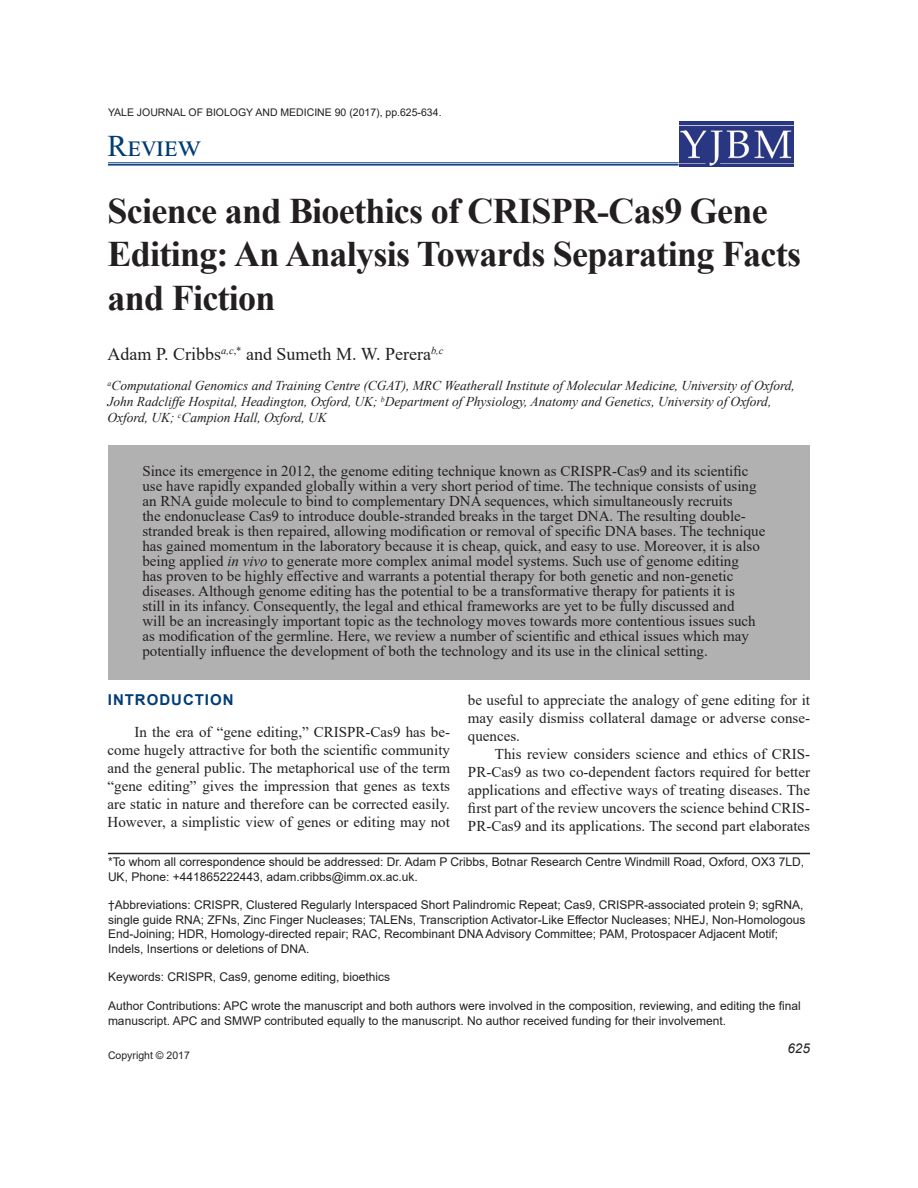
<style>
.page{position:relative;width:918px;height:1188px;background:#fff}
.page>*{position:absolute;margin:0;border:0;box-sizing:border-box;transform-origin:0 0}
.t1{font:700 36px/43.2px "Times New Roman";letter-spacing:-.02em;color:#231f20}
.t2{font:30px "Times New Roman";color:#013c76}
.t3{font:18px "Times New Roman";color:#231f20}
.t4{font:15px/15px "Times New Roman";color:#231f20;text-align:justify}
.t5{font:700 15px "Arial";letter-spacing:.065em;color:#003d76}
.t6{font:italic 13.5px/16.2px "Times New Roman";letter-spacing:-.005em;color:#231f20}
.t7{font:italic 13.5px "Arial";color:#231f20}
.t8{font:12px/14.4px "Arial";color:#231f20}
.t9{font:10.5px "Arial";color:#231f20}
.s1{font-style:italic}
</style>
<div class="page">
<img style="left:679px;top:121px;width:114px;height:45px">
<hr style="left:108px;top:163px;width:571px;height:1px;background:#013c76">
<hr style="left:108px;top:164px;width:571px;height:2px;background:#013c76">
<div style="left:108px;top:446px;width:702px;height:234px;background:#b2b1b1"></div>
<hr style="left:108px;top:853px;width:702px;height:1px;background:#231f20">
<p class="t9" style="left:108px;top:105px;width:335px">YALE JOURNAL OF BIOLOGY AND MEDICINE 90 (2017), pp.625-634.</p>
<h2 class="t2" style="left:108px;top:124px;width:95px">Review</h2>
<h1 class="t1" style="left:108px;top:188px;width:695px">Science and Bioethics of CRISPR-Cas9 Gene<br>Editing: An Analysis Towards Separating Facts and Fiction</h1>
<p class="t3" style="left:108px;top:342px;width:337px">Adam P. Cribbs<sup>a,c</sup><sup>,*</sup> and Sumeth M. W. Perera<sup>b,c</sup></p>
<p class="t6" style="left:108px;top:377px;width:689px"><sup>a</sup>Computational Genomics and Training Centre (CGAT), MRC Weatherall Institute of Molecular Medicine, University of Oxford,<br>John Radcliffe Hospital, Headington, Oxford, UK; <sup>b</sup>Department of Physiology, Anatomy and Genetics, University of Oxford,<br>Oxford, UK; <sup>c</sup>Campion Hall, Oxford, UK</p>
<p class="t4" style="left:142px;top:463px;width:624px;text-align:left">Since its emergence in 2012, the genome editing technique known as CRISPR-Cas9 and its scientific use have rapidly expanded globally within a very short period of time. The technique consists of using an RNA guide molecule to bind to complementary DNA sequences, which simultaneously recruits<br>the endonuclease Cas9 to introduce double-stranded breaks in the target DNA. The resulting double&shy;stranded break is then repaired, allowing modification or removal of specific DNA bases. The technique has gained momentum in the laboratory because it is cheap, quick, and easy to use. Moreover, it is also being applied <span class="s1">in vivo</span> to generate more complex animal model systems. Such use of genome editing<br>has proven to be highly effective and warrants a potential therapy for both genetic and non-genetic diseases. Although genome editing has the potential to be a transformative therapy for patients it is<br>still in its infancy. Consequently, the legal and ethical frameworks are yet to be fully discussed and<br>will be an increasingly important topic as the technology moves towards more contentious issues such as modification of the germline. Here, we review a number of scientific and ethical issues which may potentially influence the development of both the technology and its use in the clinical setting.</p>
<p class="t5" style="left:108px;top:690px;width:127px">INTRODUCTION</p>
<p class="t4" style="left:108px;top:722px;width:344px;line-height:18px;text-indent:27px">In the era of “gene editing,” CRISPR-Cas9 has be&shy;come hugely attractive for both the scientific community and the general public. The metaphorical use of the term “gene editing” gives the impression that genes as texts are static in nature and therefore can be corrected easily.<br>However, a simplistic view of genes or editing may not</p>
<p class="t4" style="left:468px;top:690px;width:344px;line-height:18px">be useful to appreciate the analogy of gene editing for it may easily dismiss collateral damage or adverse conse&shy;quences.</p>
<p class="t4" style="left:468px;top:744px;width:344px;line-height:18px;text-indent:27px">This review considers science and ethics of CRIS-PR-Cas9 as two co-dependent factors required for better applications and effective ways of treating diseases. The first part of the review uncovers the science behind CRIS-PR-Cas9 and its applications. The second part elaborates</p>
<p class="t8" style="left:108px;top:855px;width:698px">*To whom all correspondence should be addressed: Dr. Adam P Cribbs, Botnar Research Centre Windmill Road, Oxford, OX3 7LD,<br>UK, Phone: +441865222443, adam.cribbs@imm.ox.ac.uk.</p>
<p class="t8" style="left:108px;top:898px;width:699px">†Abbreviations: CRISPR, Clustered Regularly Interspaced Short Palindromic Repeat; Cas9, CRISPR-associated protein 9; sgRNA, single guide RNA; ZFNs, Zinc Finger Nucleases; TALENs, Transcription Activator-Like Effector Nucleases; NHEJ, Non-Homologous End-Joining; HDR, Homology-directed repair; RAC, Recombinant DNA Advisory Committee; PAM, Protospacer Adjacent Motif; Indels, Insertions or deletions of DNA.</p>
<p class="t8" style="left:108px;top:970px;width:284px">Keywords: CRISPR, Cas9, genome editing, bioethics</p>
<p class="t8" style="left:108px;top:999px;width:694px">Author Contributions: APC wrote the manuscript and both authors were involved in the composition, reviewing, and editing the final manuscript. APC and SMWP contributed equally to the manuscript. No author received funding for their involvement.</p>
<p class="t9" style="left:108px;top:1048px;width:83px">Copyright © 2017</p>
<p class="t7" style="left:787px;top:1040px;width:24px">625</p>
</div>
